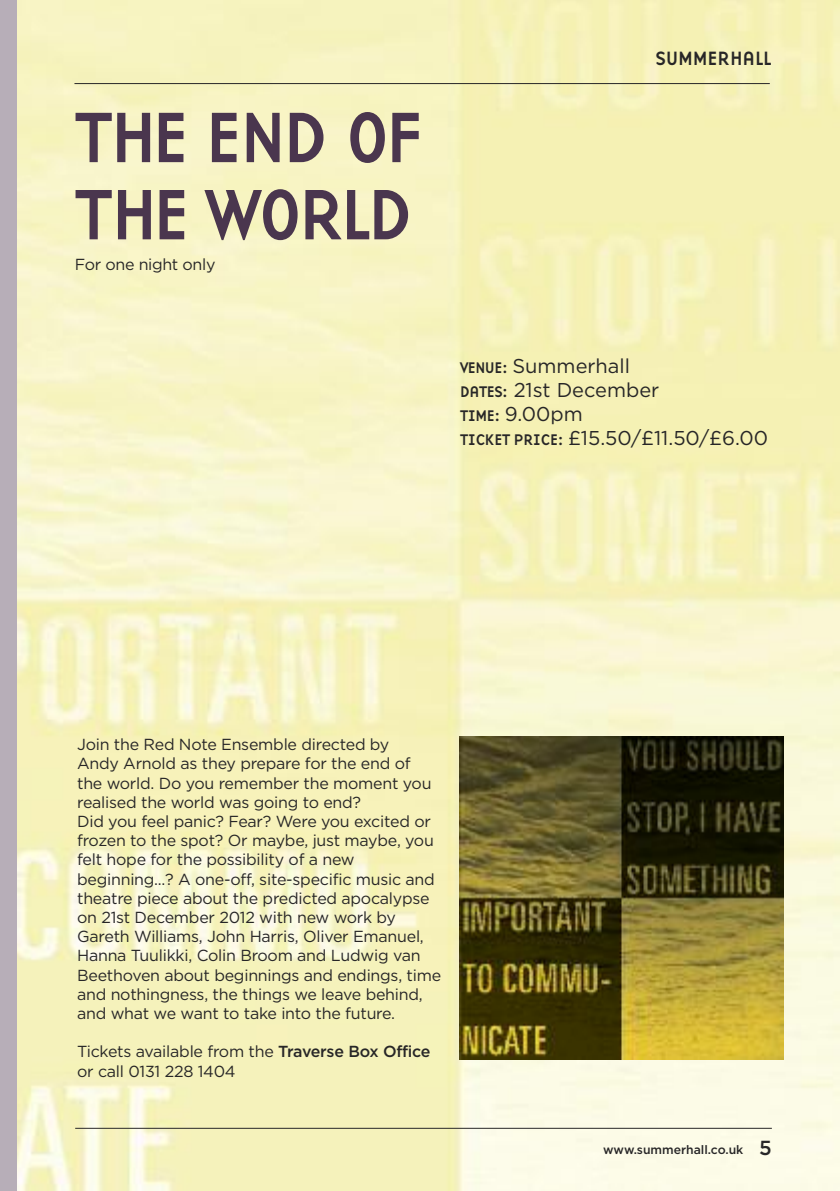
<style>
.page{position:relative;width:840px;height:1191px;background:#fff}
.page>*{position:absolute;margin:0;border:0;box-sizing:border-box;transform-origin:0 0}
.t1{font:74px/77.2px "Base Nine";letter-spacing:-.085em;color:#4a364e}
.t2{font:20px/24px "Gotham";color:#272627}
.t3{font:20px "Base Nine";letter-spacing:-.045em;color:#272627}
.t4{font:16px/19.2px "Gotham";letter-spacing:-.015em;color:#272627}
.t5{font:500 12.2px "Gotham";color:#272627}
.s1{font-family:"Base Nine";font-size:16px}
.s2{font-weight:500}
.s3{font-size:20.4px}
</style>
<div class="page">
<img style="left:17px;top:0;width:822px;height:1191px">
<div style="left:0;top:0;width:17px;height:1191px;background:#b7aeb8"></div>
<img style="left:459px;top:736px;width:323px;height:323px">
<hr style="left:74px;top:83px;width:695px;height:1px;background:#272627">
<hr style="left:75px;top:1128px;width:696px;height:1px;background:#272627">
<h1 class="t1" style="left:73px;top:98px;width:353px">THE END OF<br>THE WORLD</h1>
<p class="t4" style="left:75px;top:255px;width:142px">For one night only</p>
<p class="t3" style="left:654px;top:46px;width:118px">SUMMERHALL</p>
<p class="t2" style="left:459px;top:354px;width:310px"><span class="s1">VENUE:</span> Summerhall<br><span class="s1">DATES:</span> 21st December<br><span class="s1">TIME:</span> 9.00pm<br><span class="s1">TICKET PRICE:</span> £15.50/£11.50/£6.00</p>
<p class="t4" style="left:77px;top:735px;width:365px">Join the Red Note Ensemble directed by<br>Andy Arnold as they prepare for the end of<br>the world. Do you remember the moment you realised the world was going to end?<br>Did you feel panic? Fear? Were you excited or frozen to the spot? Or maybe, just maybe, you felt hope for the possibility of a new beginning...? A one-off, site-specific music and theatre piece about the predicted apocalypse on 21st December 2012 with new work by Gareth Williams, John Harris, Oliver Emanuel, Hanna Tuulikki, Colin Broom and Ludwig van Beethoven about beginnings and endings, time and nothingness, the things we leave behind, and what we want to take into the future.</p>
<p class="t4" style="left:77px;top:1042px;width:355px">Tickets available from the <span class="s2">Traverse Box Office </span>or call 0131 228 1404</p>
<p class="t5" style="left:603px;top:1143px;width:170px">www.summerhall.co.uk <span class="s3">5</span></p>
</div>
